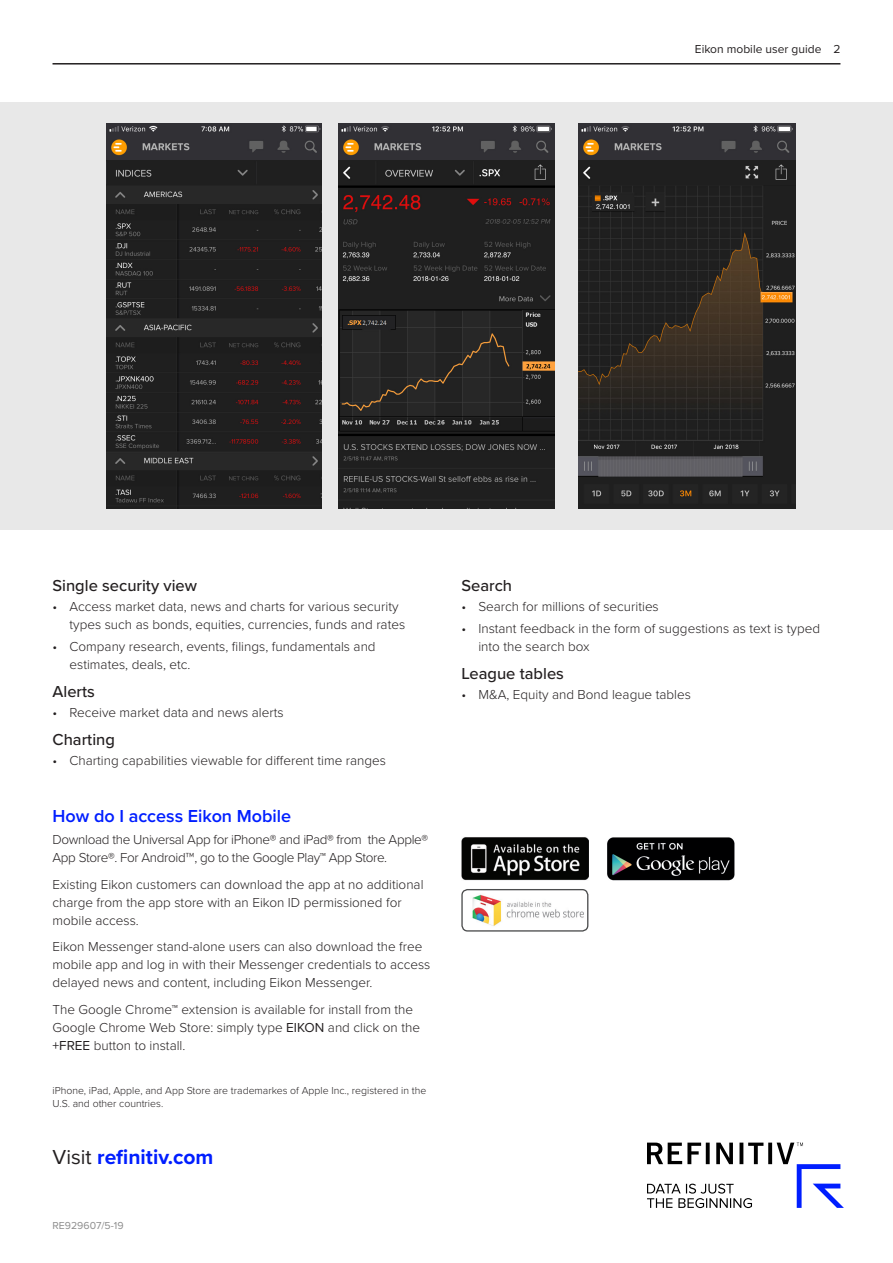
<style>
.page{position:relative;width:893px;height:1263px;background:#fff}
.page>*{position:absolute;margin:0;border:0;box-sizing:border-box;transform-origin:0 0}
.t1{font:700 21px "Proxima Nova";color:#001eff}
.t2{font:600 18px "Proxima Nova";color:#001eff}
.t3{font:500 16.5px "Proxima Nova";color:#231f20}
.t4{font:300 13.5px/18px "Proxima Nova";color:#231f20}
.t5{font:300 13.5px/18px "Proxima Nova";letter-spacing:-.025em;color:#231f20}
.t6{font:12px "Proxima Nova";color:#231f20}
.t7{font:300 10.5px/13.5px "Proxima Nova";color:#231f20}
.t8{font:10.5px "Proxima Nova";color:#8c8c8c}
.s1{font-family:"Knowledge 2017"}
.s2{font-weight:400}
.s3{font-weight:400;color:#231f20}
</style>
<div class="page">
<hr style="left:53px;top:63px;width:787px;height:2px;background:#231f20">
<svg style="left:647px;top:1142px;width:197px;height:66px"></svg>
<div style="left:0;top:102px;width:893px;height:428px;background:#e8e8e8"></div>
<img style="left:338px;top:123px;width:217px;height:386px">
<img style="left:107px;top:123px;width:214px;height:386px">
<img style="left:578px;top:123px;width:217px;height:386px">
<img style="left:461px;top:837px;width:128px;height:44px">
<img style="left:472px;top:894px;width:112px;height:32px">
<div style="left:461px;top:889px;width:127px;height:42px;border:1px solid #4b4c4d;border-radius:6px"></div>
<img style="left:607px;top:837px;width:128px;height:44px">
<p class="t6" style="left:695px;top:40px;width:147px">Eikon mobile user guide 2</p>
<p class="t3" style="left:53px;top:573px;width:146px">Single security view</p>
<p class="t4" style="left:70px;top:597px;width:337px;text-indent:-17px">• Access market data, news and charts for various security types such as bonds, equities, currencies, funds and rates</p>
<p class="t4" style="left:70px;top:637px;width:308px;text-indent:-17px">• Company research, events, filings, fundamentals and estimates, deals, etc.</p>
<p class="t3" style="left:53px;top:679px;width:44px">Alerts</p>
<p class="t4" style="left:53px;top:703px;width:233px">• Receive market data and news alerts</p>
<p class="t3" style="left:53px;top:727px;width:64px">Charting</p>
<p class="t4" style="left:53px;top:751px;width:335px">• Charting capabilities viewable for different time ranges</p>
<h2 class="t2" style="left:53px;top:803px;width:240px">How do I access Eikon Mobile</h2>
<p class="t5" style="left:53px;top:830px;width:377px">Download the Universal App for iPhone® and iPad® from the Apple®<br>App Store®. For Android<span class="s1">™</span>, go to the Google Play™ App Store.</p>
<p class="t4" style="left:53px;top:875px;width:373px">Existing Eikon customers can download the app at no additional charge from the app store with an Eikon ID permissioned for mobile access.</p>
<p class="t4" style="left:53px;top:937px;width:379px">Eikon Messenger stand-alone users can also download the free mobile app and log in with their Messenger credentials to access delayed news and content, including Eikon Messenger.</p>
<p class="t4" style="left:53px;top:1000px;width:369px">The Google Chrome™ extension is available for install from the<br>Google Chrome Web Store: simply type <span class="s2">EIKON</span> and click on the <span class="s2">+FREE</span> button to install.</p>
<p class="t7" style="left:53px;top:1083px;width:375px">iPhone, iPad, Apple, and App Store are trademarkes of Apple Inc., registered in the<br>U.S. and other countries.</p>
<h1 class="t1" style="left:53px;top:1142px;width:163px"><span class="s3">Visit</span> refinitiv.com</h1>
<p class="t8" style="left:53px;top:1217px;width:73px">RE929607/5-19</p>
<p class="t3" style="left:461px;top:573px;width:52px">Search</p>
<p class="t4" style="left:461px;top:597px;width:199px">• Search for millions of securities</p>
<p class="t4" style="left:478px;top:619px;width:343px;text-indent:-17px">• Instant feedback in the form of suggestions as text is typed into the search box</p>
<p class="t3" style="left:461px;top:661px;width:104px">League tables</p>
<p class="t4" style="left:461px;top:685px;width:231px">• M&amp;A, Equity and Bond league tables</p>
</div>
